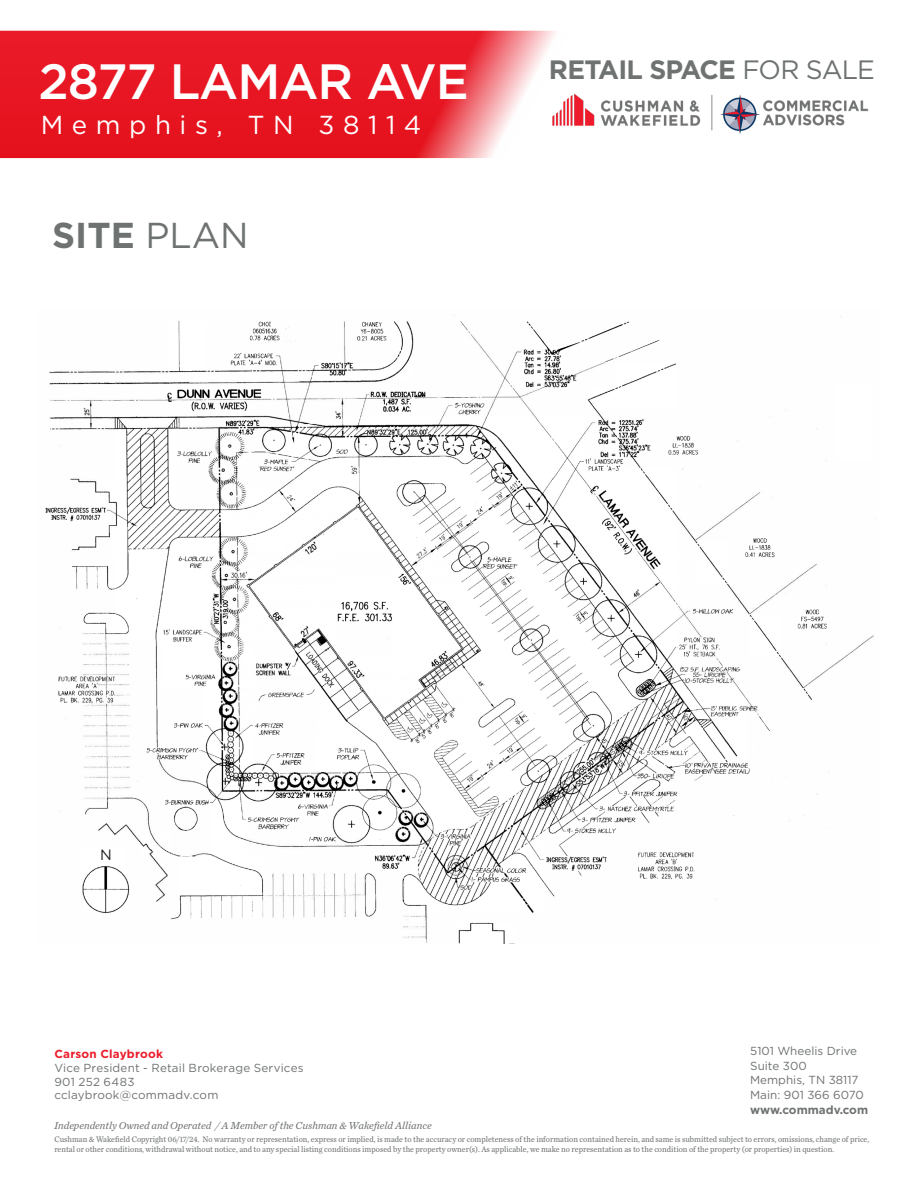
<style>
.page{position:relative;width:918px;height:1188px;background:#fff}
.page>*{position:absolute;margin:0;border:0;box-sizing:border-box;transform-origin:0 0}
.Subheading_-_gray{font:500 49.5px "Gotham";letter-spacing:-.02em;color:#fff}
.Subheading_-_gray-2{font:500 40.05px "Gotham";letter-spacing:-.02em;color:#fff}
.Subheading_-_gray-3{font:700 36px "Gotham";color:#6e7271}
.Subheading_-_gray-4{font:700 26.55px "Gotham";letter-spacing:-.03em;color:#6e7271}
.Property_Name___Address_2nd_Line{font:25.95px "Gotham";letter-spacing:.33em;color:#fff}
.Property_Name___Address_2nd_Line-2{font:21px "Gotham";letter-spacing:.33em;color:#fff}
.Body_Text{font:14.85px "Gotham";color:#231f20}
.t1{font:11.7px/14.5px "Gotham";letter-spacing:.005em;color:#6e7271}
.t2{font:700 11.7px "Gotham";color:#6e7271}
.t3{font:700 11.7px "Gotham";letter-spacing:.02em;color:#eb1c2b}
.t4{font:italic 10.5px "Chronicle Text G2";color:#6e7271}
.t5{font:8.4px/10.1px "Chronicle Text G2";color:#6e7271;scale:.95 1}
.s1{font-weight:400}
</style>
<div class="page">
<svg style="left:0;top:31px;width:556px;height:127px;fill:#e81724"></svg>
<img style="left:530px;top:90px;width:339px;height:46px">
<img style="left:45px;top:316px;width:830px;height:627px">
<div style="left:835px;top:384px;width:37px;height:77px;background:#fff"></div>
<div style="left:81px;top:846px;width:44px;height:19px;background:#fff"></div>
<div style="left:338px;top:576px;width:55px;height:25px;background:#fff"></div>
<p class="Subheading_-_gray-2" style="left:53px;top:28px;width:349px">2877 LAMAR AVE</p>
<p class="Subheading_-_gray" style="left:38px;top:49px;width:432px">2877 LAMAR AVE</p>
<p class="Subheading_-_gray-4" style="left:549px;top:52px;width:328px">RETAIL SPACE <span class="s1">FOR SALE</span></p>
<p class="Property_Name___Address_2nd_Line-2" style="left:55px;top:76px;width:309px">Memphis, TN 38114</p>
<p class="Property_Name___Address_2nd_Line" style="left:41px;top:108px;width:382px">Memphis, TN 38114</p>
<p class="Subheading_-_gray-3" style="left:52px;top:211px;width:198px">SITE <span class="s1">PLAN</span></p>
<p class="Body_Text" style="left:100px;top:846px;width:13px">N</p>
<h3 class="t1" style="left:750px;top:1043px;width:115px">5101 Wheelis Drive<br>Suite 300<br>Memphis, TN 38117<br>Main: 901 366 6070</h3>
<h3 class="t2" style="left:750px;top:1102px;width:119px">www.commadv.com</h3>
<p class="t5" style="left:54px;top:1133px;width:859px">Cushman &amp; Wakefield Copyright 06/17/24. No warranty or representation, express or implied, is made to the accuracy or completeness of the information contained herein, and same is submitted subject to errors, omissions, change of price, rental or other conditions, withdrawal without notice, and to any special listing conditions imposed by the property owner(s). As applicable, we make no representation as to the condition of the property (or properties) in question.</p>
<h3 class="t3" style="left:54px;top:1046px;width:110px">Carson Claybrook</h3>
<h3 class="t1" style="left:54px;top:1061px;width:251px;line-height:13.8px">Vice President - Retail Brokerage Services<br>901 252 6483<br>cclaybrook@commadv.com</h3>
<p class="t4" style="left:54px;top:1117px;width:379px">Independently Owned and Operated / A Member of the Cushman &amp; Wakefield Alliance</p>
</div>
